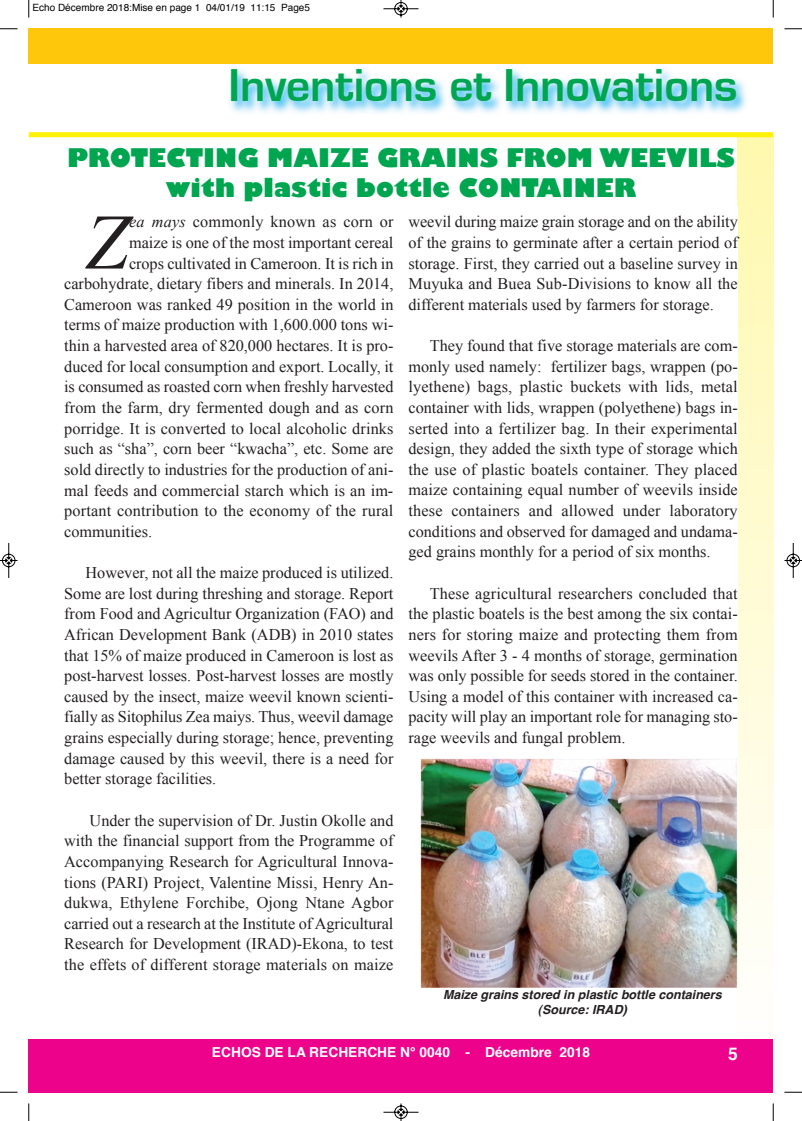
<style>
.page{position:relative;width:802px;height:1121px;background:#fff}
.page>*{position:absolute;margin:0;border:0;box-sizing:border-box;transform-origin:0 0}
.t1{font:italic 78.5px "Times New Roman";color:#231f20}
.t2{font:700 47.5px "Eurostile";color:#00a54f}
.t3{font:800 25px/30px "Gill Sans";color:#00a54f;text-align:center}
.t4{font:700 17.5px "Helvetica";color:#fff}
.t5{font:16.25px/20.6px "Times New Roman";color:#231f20;text-align:justify}
.t6{font:700 13.75px "Helvetica";color:#fff}
.t7{font:italic 700 12.5px/15px "Helvetica";color:#231f20;text-align:center}
.t8{font:10px "Helvetica";color:#000}
.s1{font-style:italic}
</style>
<div class="page">
<img style="left:773px;top:135px;width:1px;height:915px">
<svg style="left:769px;top:137px;width:4px;height:8px"></svg>
<div style="left:29px;top:1039px;width:744px;height:53px;background:#ed028c"></div>
<img style="left:44px;top:70px;width:725px;height:75px">
<div style="left:29px;top:29px;width:744px;height:35px;background:#fec70c"></div>
<div style="left:29px;top:132px;width:744px;height:5px;background:#fff101"></div>
<img style="left:421px;top:758px;width:316px;height:229px">
<svg style="left:28px;top:0;width:2px;height:18px"></svg>
<svg style="left:0;top:28px;width:18px;height:2px"></svg>
<svg style="left:773px;top:0;width:1px;height:18px"></svg>
<svg style="left:784px;top:28px;width:18px;height:2px"></svg>
<svg style="left:28px;top:1103px;width:2px;height:17px"></svg>
<svg style="left:0;top:1091px;width:18px;height:2px"></svg>
<svg style="left:773px;top:1103px;width:1px;height:17px"></svg>
<svg style="left:784px;top:1091px;width:18px;height:2px"></svg>
<svg style="left:383px;top:0;width:36px;height:18px"></svg>
<svg style="left:383px;top:1103px;width:36px;height:17px"></svg>
<svg style="left:0;top:543px;width:18px;height:35px"></svg>
<svg style="left:784px;top:543px;width:18px;height:35px"></svg>
<p class="t8" style="left:32px;top:4px;width:279px">Echo Décembre 2018:Mise en page 1 04/01/19 11:15 Page5</p>
<h2 class="t2" style="left:228px;top:63px;width:510px">Inventions et Innovations</h2>
<h3 class="t3" style="left:67px;top:143px;width:669px">PROTECTING MAIZE GRAINS FROM WEEVILS with plastic bottle CONTAINER</h3>
<p class="t5" style="left:129px;top:211px;width:266px"><span class="s1">ea mays</span> commonly known as corn or</p>
<p class="t5" style="left:129px;top:232px;width:266px">maize is one of the most important cereal</p>
<p class="t5" style="left:129px;top:253px;width:266px">crops cultivated in Cameroon. It is rich in</p>
<p class="t5" style="left:64px;top:273px;width:331px">carbohydrate, dietary fibers and minerals. In 2014,</p>
<p class="t5" style="left:64px;top:294px;width:331px">Cameroon was ranked 49 position in the world in</p>
<p class="t5" style="left:64px;top:314px;width:331px">terms of maize production with 1,600.000 tons wi-</p>
<p class="t5" style="left:64px;top:335px;width:331px">thin a harvested area of 820,000 hectares. It is pro-</p>
<p class="t5" style="left:64px;top:356px;width:331px">duced for local consumption and export. Locally, it</p>
<p class="t5" style="left:64px;top:376px;width:331px">is consumed as roasted corn when freshly harvested</p>
<p class="t5" style="left:64px;top:397px;width:331px">from the farm, dry fermented dough and as corn</p>
<p class="t5" style="left:64px;top:418px;width:331px">porridge. It is converted to local alcoholic drinks</p>
<p class="t5" style="left:64px;top:438px;width:331px">such as “sha”, corn beer “kwacha”, etc. Some are</p>
<p class="t5" style="left:64px;top:459px;width:331px">sold directly to industries for the production of ani-</p>
<p class="t5" style="left:64px;top:479px;width:330px">mal feeds and commercial starch which is an im-</p>
<p class="t5" style="left:64px;top:500px;width:331px">portant contribution to the economy of the rural</p>
<p class="t5" style="left:64px;top:521px;width:90px">communities.</p>
<p class="t5" style="left:64px;top:562px;width:331px;text-indent:21px">However, not all the maize produced is utilized.<br>Some are lost during threshing and storage. Report from Food and Agricultur Organization (FAO) and African Development Bank (ADB) in 2010 states that 15% of maize produced in Cameroon is lost as post-harvest losses. Post-harvest losses are mostly caused by the insect, maize weevil known scienti&shy;fially as Sitophilus Zea maiys. Thus, weevil damage grains especially during storage; hence, preventing damage caused by this weevil, there is a need for better storage facilities.</p>
<p class="t5" style="left:64px;top:809px;width:331px;text-indent:25px">Under the supervision of Dr. Justin Okolle and with the financial support from the Programme of Accompanying Research for Agricultural Innova&shy;tions (PARI) Project, Valentine Missi, Henry An&shy;dukwa, Ethylene Forchibe, Ojong Ntane Agbor carried out a research at the Institute of Agricultural Research for Development (IRAD)-Ekona, to test the effets of different storage materials on maize</p>
<h1 class="t1" style="left:85px;top:198px;width:45px">Z</h1>
<p class="t5" style="left:408px;top:211px;width:331px">weevil during maize grain storage and on the ability of the grains to germinate after a certain period of storage. First, they carried out a baseline survey in Muyuka and Buea Sub-Divisions to know all the different materials used by farmers for storage.</p>
<p class="t5" style="left:408px;top:335px;width:331px;text-indent:21px">They found that five storage materials are com&shy;monly used namely: fertilizer bags, wrappen (po&shy;lyethene) bags, plastic buckets with lids, metal container with lids, wrappen (polyethene) bags in&shy;serted into a fertilizer bag. In their experimental design, they added the sixth type of storage which the use of plastic boatels container. They placed maize containing equal number of weevils inside these containers and allowed under laboratory conditions and observed for damaged and undama&shy;ged grains monthly for a period of six months.</p>
<p class="t5" style="left:408px;top:583px;width:331px;text-indent:21px">These agricultural researchers concluded that the plastic boatels is the best among the six contai&shy;ners for storing maize and protecting them from weevils After 3 - 4 months of storage, germination was only possible for seeds stored in the container.<br>Using a model of this container with increased ca&shy;pacity will play an important role for managing sto&shy;rage weevils and fungal problem.</p>
<p class="t7" style="left:443px;top:988px;width:280px">Maize grains stored in plastic bottle containers (Source: IRAD)</p>
<p class="t6" style="left:212px;top:1046px;width:379px">ECHOS DE LA RECHERCHE N° 0040 - Décembre 2018</p>
<p class="t4" style="left:728px;top:1046px;width:11px">5</p>
</div>
